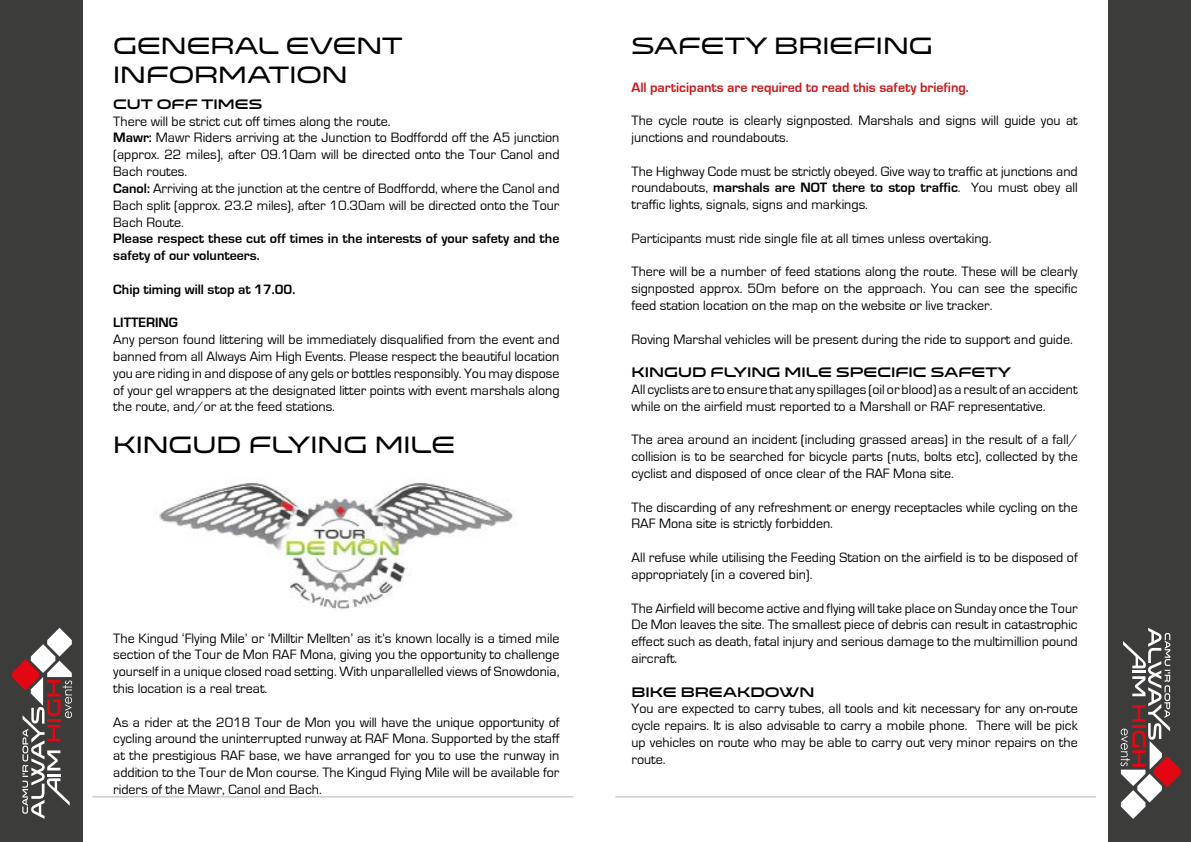
<style>
.page{position:relative;width:1191px;height:842px;background:#fff}
.page>*{position:absolute;margin:0;border:0;box-sizing:border-box;transform-origin:0 0}
.t1{font:24px/28.8px "Venera 700";color:#000}
.t2{font:14px/16.8px "Eurostile";color:#000;text-align:justify}
.t3{font:700 14px/16.8px "Eurostile";color:#000}
.t4{font:14px "Venera 900";color:#000}
.t5{font:700 14px "Eurostile";color:#cd171a}
.s1{font-weight:700}
</style>
<div class="page">
<div style="left:0;top:0;width:83px;height:842px;background:#3c3c3b"></div>
<hr style="left:92px;top:797px;width:481px;height:1px;background:#b3b2b2">
<svg style="left:12px;top:628px;width:60px;height:191px"></svg>
<div style="left:1108px;top:0;width:83px;height:842px;background:#3c3c3b"></div>
<svg style="left:1120px;top:628px;width:60px;height:191px"></svg>
<hr style="left:615px;top:797px;width:481px;height:1px;background:#b3b2b2">
<img style="left:159px;top:482px;width:356px;height:128px">
<h1 class="t1" style="left:113px;top:32px;width:291px">GENERAL EVENT<br>INFORMATION</h1>
<h1 class="t1" style="left:631px;top:32px;width:303px">SAFETY BRIEFING</h1>
<p class="t5" style="left:631px;top:79px;width:339px">All participants are required to read this safety briefing.</p>
<p class="t2" style="left:631px;top:113px;width:448px">The cycle route is clearly signposted. Marshals and signs will guide you at junctions and roundabouts.</p>
<p class="t2" style="left:631px;top:163px;width:448px">The Highway Code must be strictly obeyed. Give way to traffic at junctions and roundabouts, <span class="s1">marshals are NOT there to stop traffic</span>. You must obey all traffic lights, signals, signs and markings.</p>
<p class="t2" style="left:631px;top:230px;width:361px">Participants must ride single file at all times unless overtaking.</p>
<p class="t2" style="left:631px;top:264px;width:448px">There will be a number of feed stations along the route. These will be clearly signposted approx. 50m before on the approach. You can see the specific feed station location on the map on the website or live tracker.</p>
<p class="t2" style="left:631px;top:331px;width:443px">Roving Marshal vehicles will be present during the ride to support and guide.</p>
<p class="t4" style="left:631px;top:364px;width:381px">KINGUD FLYING MILE SPECIFIC SAFETY</p>
<p class="t2" style="left:631px;top:381px;width:448px">All cyclists are to ensure that any spillages (oil or blood) as a result of an accident while on the airfield must reported to a Marshall or RAF representative.</p>
<p class="t2" style="left:631px;top:432px;width:448px">The area around an incident (including grassed areas) in the result of a fall/ collision is to be searched for bicycle parts (nuts, bolts etc), collected by the cyclist and disposed of once clear of the RAF Mona site.</p>
<p class="t2" style="left:631px;top:499px;width:448px">The discarding of any refreshment or energy receptacles while cycling on the<br>RAF Mona site is strictly forbidden.</p>
<p class="t2" style="left:631px;top:549px;width:448px">All refuse while utilising the Feeding Station on the airfield is to be disposed of appropriately (in a covered bin).</p>
<p class="t2" style="left:631px;top:600px;width:448px">The Airfield will become active and flying will take place on Sunday once the Tour De Mon leaves the site. The smallest piece of debris can result in catastrophic effect such as death, fatal injury and serious damage to the multimillion pound aircraft.</p>
<p class="t4" style="left:631px;top:683px;width:184px">BIKE BREAKDOWN</p>
<p class="t2" style="left:631px;top:701px;width:448px">You are expected to carry tubes, all tools and kit necessary for any on-route cycle repairs. It is also advisable to carry a mobile phone. There will be pick up vehicles on route who may be able to carry out very minor repairs on the route.</p>
<p class="t4" style="left:113px;top:96px;width:150px">CUT OFF TIMES</p>
<p class="t2" style="left:113px;top:113px;width:448px;text-align:left">There will be strict cut off times along the route.<br><span class="s1">Mawr:</span> Mawr Riders arriving at the Junction to Bodffordd off the A5 junction (approx. 22 miles), after 09.10am will be directed onto the Tour Canol and Bach routes.<br><span class="s1">Canol:</span> Arriving at the junction at the centre of Bodffordd, where the Canol and Bach split (approx. 23.2 miles), after 10.30am will be directed onto the Tour Bach Route.</p>
<p class="t3" style="left:113px;top:231px;width:448px">Please respect these cut off times in the interests of your safety and the safety of our volunteers.</p>
<p class="t3" style="left:113px;top:281px;width:183px">Chip timing will stop at 17.00.</p>
<p class="t3" style="left:113px;top:315px;width:66px">LITTERING</p>
<p class="t2" style="left:113px;top:331px;width:448px">Any person found littering will be immediately disqualified from the event and banned from all Always Aim High Events. Please respect the beautiful location you are riding in and dispose of any gels or bottles responsibly. You may dispose of your gel wrappers at the designated litter points with event marshals along the route, and/or at the feed stations.</p>
<h1 class="t1" style="left:113px;top:430px;width:343px">KINGUD FLYING MILE</h1>
<p class="t2" style="left:113px;top:630px;width:448px">The Kingud ‘Flying Mile’ or ‘Milltir Mellten’ as it’s known locally is a timed mile section of the Tour de Mon RAF Mona, giving you the opportunity to challenge yourself in a unique closed road setting. With unparallelled views of Snowdonia, this location is a real treat.</p>
<p class="t2" style="left:113px;top:714px;width:448px">As a rider at the 2018 Tour de Mon you will have the unique opportunity of cycling around the uninterrupted runway at RAF Mona. Supported by the staff at the prestigious RAF base, we have arranged for you to use the runway in addition to the Tour de Mon course. The Kingud Flying Mile will be available for riders of the Mawr, Canol and Bach.</p>
</div>
